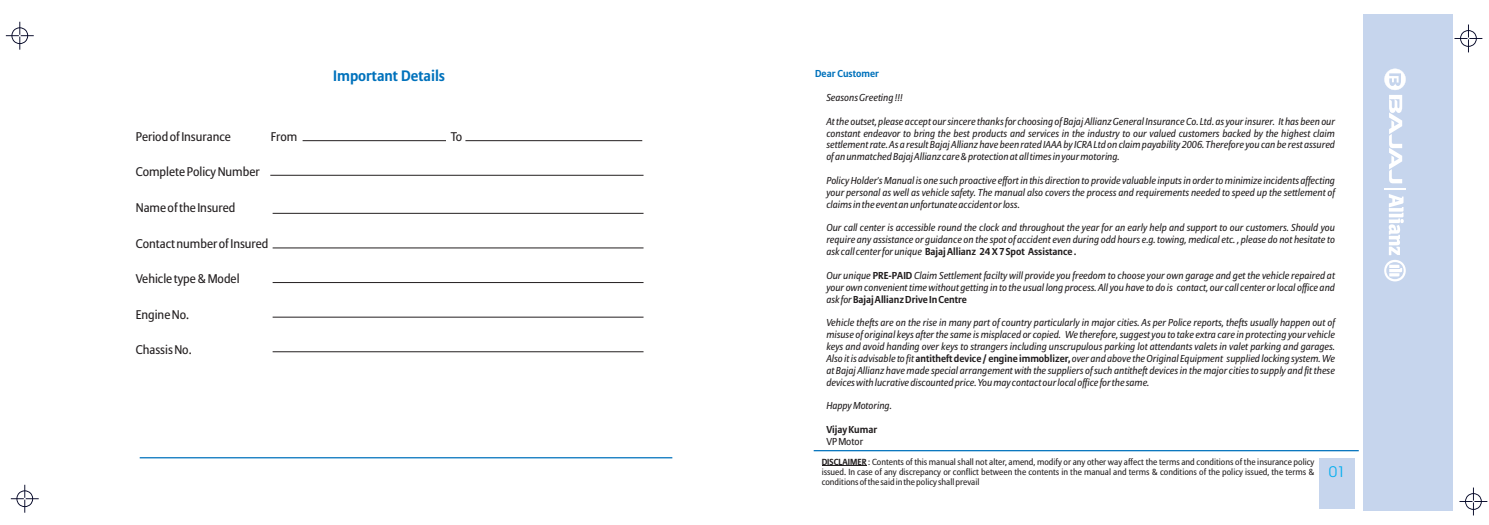
<style>
.page{position:relative;width:1489px;height:525px;background:#fff}
.page>*{position:absolute;margin:0;border:0;box-sizing:border-box;transform-origin:0 0}
.t1{font:700 15px "Allianz Sans";color:#0072bc}
.t2{font:15px "Avant Garde IT Cby BT";color:#00aeef}
.t3{font:12.5px "Allianz Sans";color:#231f20}
.t4{font:italic 10px/11.9px "Allianz Sans";color:#231f20;text-align:justify}
.t5{font:700 10px "Allianz Sans";color:#0072bc}
.t6{font:700 10px "Allianz Sans";color:#231f20}
.t7{font:10px "Allianz Sans";color:#231f20}
.t8{font:8.75px/10.4px "Allianz Sans";color:#231f20;text-align:justify}
.s1{font-weight:700;font-style:normal}
.s2{font-weight:700}
</style>
<div class="page">
<hr style="left:302px;top:140px;width:144px;height:1px;background:#231f20">
<hr style="left:270px;top:175px;width:373px;height:1px;background:#231f20">
<hr style="left:272px;top:213px;width:371px;height:1px;background:#231f20">
<hr style="left:272px;top:247px;width:371px;height:1px;background:#231f20">
<hr style="left:272px;top:282px;width:371px;height:1px;background:#231f20">
<hr style="left:272px;top:316px;width:371px;height:1px;background:#231f20">
<hr style="left:272px;top:351px;width:371px;height:1px;background:#231f20">
<hr style="left:465px;top:140px;width:177px;height:1px;background:#231f20">
<div style="left:1318px;top:458px;width:36px;height:50px;background:#c6d5ed"></div>
<div style="left:1363px;top:14px;width:89px;height:496px;background:#c6d5ed"></div>
<hr style="left:140px;top:457px;width:532px;height:1px;background:#0072bc">
<hr style="left:813px;top:450px;width:545px;height:1px;background:#0072bc">
<hr style="left:821px;top:465px;width:45px;height:1px;background:#231f20">
<svg style="left:6px;top:22px;width:28px;height:28px"></svg>
<svg style="left:1454px;top:24px;width:28px;height:28px"></svg>
<svg style="left:11px;top:484px;width:28px;height:28px"></svg>
<svg style="left:1459px;top:487px;width:28px;height:28px"></svg>
<svg style="left:1384px;top:68px;width:22px;height:115px"></svg>
<svg style="left:1384px;top:189px;width:21px;height:92px"></svg>
<h1 class="t1" style="left:333px;top:69px;width:113px">Important Details</h1>
<p class="t3" style="left:136px;top:131px;width:97px">Period of Insurance</p>
<p class="t3" style="left:271px;top:131px;width:28px">From</p>
<p class="t3" style="left:451px;top:131px;width:13px">To</p>
<p class="t3" style="left:136px;top:167px;width:125px">Complete Policy Number</p>
<p class="t3" style="left:136px;top:202px;width:101px">Name of the Insured</p>
<p class="t3" style="left:136px;top:238px;width:134px">Contact number of Insured</p>
<p class="t3" style="left:136px;top:273px;width:105px">Vehicle type &amp; Model</p>
<p class="t3" style="left:136px;top:309px;width:55px">Engine No.</p>
<p class="t3" style="left:136px;top:344px;width:57px">Chassis No.</p>
<p class="t5" style="left:815px;top:69px;width:65px">Dear Customer</p>
<p class="t4" style="left:826px;top:92px;width:78px">Seasons Greeting !!!</p>
<p class="t4" style="left:826px;top:116px;width:510px">At the outset, please accept our sincere thanks for choosing of Bajaj Allianz General Insurance Co. Ltd. as your insurer. It has been our constant endeavor to bring the best products and services in the industry to our valued customers backed by the highest claim settlement rate. As a result Bajaj Allianz have been rated IAAA by ICRA Ltd on claim payability 2006. Therefore you can be rest assured of an unmatched Bajaj Allianz care &amp; protection at all times in your motoring.</p>
<p class="t4" style="left:826px;top:175px;width:510px">Policy Holder's Manual is one such proactive effort in this direction to provide valuable inputs in order to minimize incidents affecting your personal as well as vehicle safety. The manual also covers the process and requirements needed to speed up the settlement of claims in the event an unfortunate accident or loss.</p>
<p class="t4" style="left:826px;top:223px;width:510px">Our call center is accessible round the clock and throughout the year for an early help and support to our customers. Should you require any assistance or guidance on the spot of accident even during odd hours e.g. towing, medical etc. , please do not hesitate to ask call center for unique <span class="s1">Bajaj Allianz 24 X 7 Spot Assistance .</span></p>
<p class="t4" style="left:826px;top:270px;width:510px">Our unique <span class="s1">PRE-PAID</span> Claim Settlement facilty will provide you freedom to choose your own garage and get the vehicle repaired at your own convenient time without getting in to the usual long process. All you have to do is contact, our call center or local office and ask for <span class="s1">Bajaj Allianz Drive In Centre</span></p>
<p class="t4" style="left:826px;top:317px;width:510px">Vehicle thefts are on the rise in many part of country particularly in major cities. As per Police reports, thefts usually happen out of misuse of original keys after the same is misplaced or copied. We therefore, suggest you to take extra care in protecting your vehicle keys and avoid handing over keys to strangers including unscrupulous parking lot attendants valets in valet parking and garages.<br>Also it is advisable to fit <span class="s1">antitheft device / engine immoblizer,</span> over and above the Original Equipment supplied locking system. We at Bajaj Allianz have made special arrangement with the suppliers of such antitheft devices in the major cities to supply and fit these devices with lucrative discounted price. You may contact our local office for the same.</p>
<p class="t4" style="left:826px;top:400px;width:67px">Happy Motoring.</p>
<p class="t6" style="left:826px;top:425px;width:52px">Vijay Kumar</p>
<p class="t7" style="left:826px;top:437px;width:38px">VP Motor</p>
<p class="t8" style="left:821px;top:457px;width:494px"><span class="s2">DISCLAIMER</span> : Contents of this manual shall not alter, amend, modify or any other way affect the terms and conditions of the insurance policy issued. In case of any discrepancy or conflict between the contents in the manual and terms &amp; conditions of the policy issued, the terms &amp; conditions of the said in the policy shall prevail</p>
<h1 class="t2" style="left:1328px;top:465px;width:18px">01</h1>
</div>
